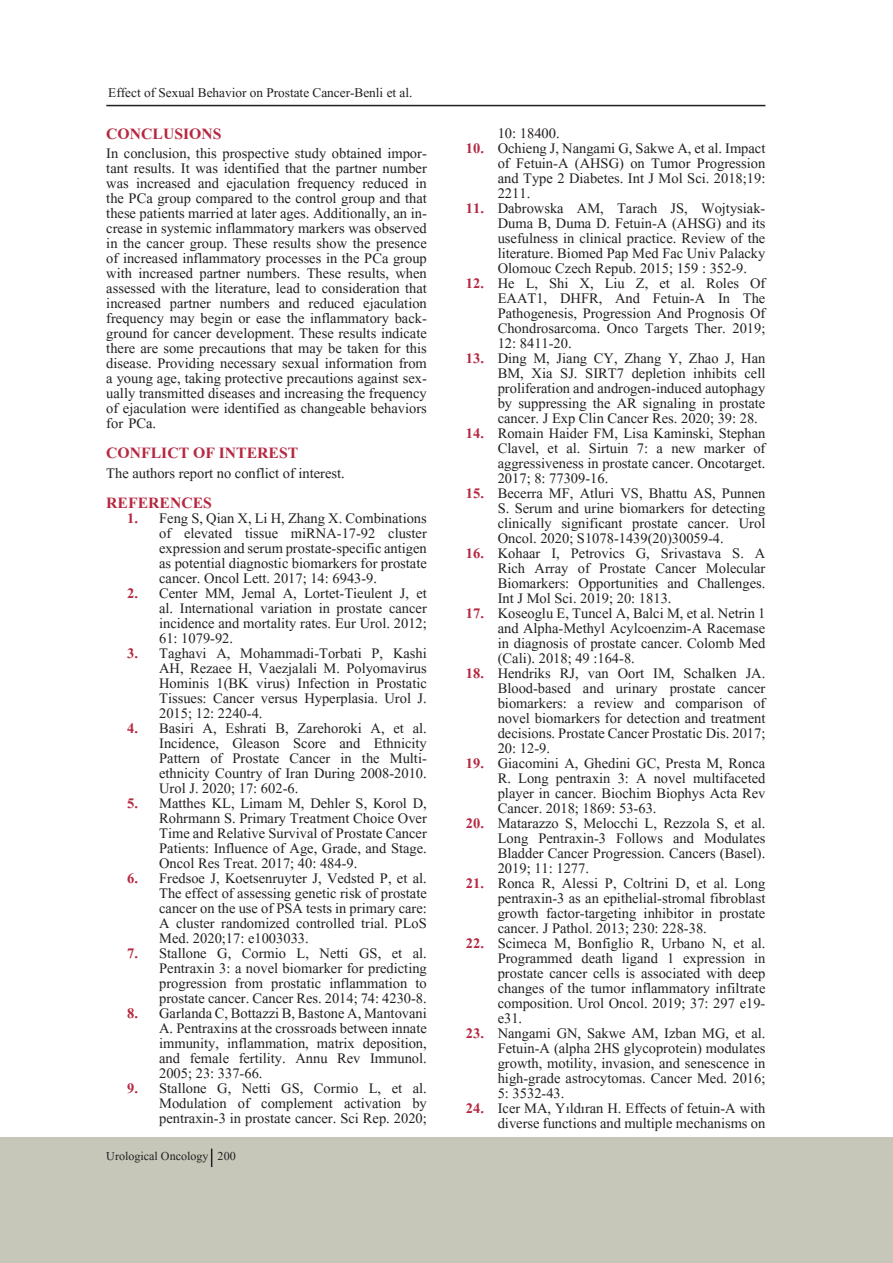
<style>
.page{position:relative;width:893px;height:1263px;background:#fff}
.page>*{position:absolute;margin:0;border:0;box-sizing:border-box;transform-origin:0 0}
.t1{font:700 19.5px "Aparajita";color:#b62841}
.t2{font:18px/15px "Aparajita";color:#231f20;text-align:justify}
.t3{font:16.5px "Aparajita";color:#231f20}
.t4{font:15px "Aparajita";color:#231f20}
.s1{font-weight:700;color:#b62841}
</style>
<div class="page">
<hr style="left:106px;top:105px;width:659px;height:1px;background:#231f20">
<div style="left:0;top:1137px;width:893px;height:126px;background:#c7c7b9"></div>
<svg style="left:211px;top:1148px;width:1px;height:19px"></svg>
<p class="t3" style="left:108px;top:84px;width:306px">Effect of Sexual Behavior on Prostate Cancer-Benli et al.</p>
<p class="t1" style="left:106px;top:125px;width:117px">CONCLUSIONS</p>
<p class="t2" style="left:106px;top:148px;width:322px">In conclusion, this prospective study obtained impor&shy;tant results. It was identified that the partner number was increased and ejaculation frequency reduced in the PCa group compared to the control group and that these patients married at later ages. Additionally, an in&shy;crease in systemic inflammatory markers was observed in the cancer group. These results show the presence of increased inflammatory processes in the PCa group with increased partner numbers. These results, when assessed with the literature, lead to consideration that increased partner numbers and reduced ejaculation frequency may begin or ease the inflammatory back&shy;ground for cancer development. These results indicate there are some precautions that may be taken for this disease. Providing necessary sexual information from a young age, taking protective precautions against sex&shy;ually transmitted diseases and increasing the frequency of ejaculation were identified as changeable behaviors for PCa.</p>
<p class="t1" style="left:106px;top:444px;width:193px">CONFLICT OF INTEREST</p>
<p class="t2" style="left:106px;top:467px;width:240px">The authors report no conflict of interest.</p>
<p class="t1" style="left:106px;top:494px;width:107px">REFERENCES</p>
<p class="t2" style="left:159px;top:512px;width:269px;text-indent:-32px"><span class="s1">1.</span> Feng S, Qian X, Li H, Zhang X. Combinations of elevated tissue miRNA-17-92 cluster expression and serum prostate-specific antigen as potential diagnostic biomarkers for prostate cancer. Oncol Lett. 2017; 14: 6943-9.</p>
<p class="t2" style="left:159px;top:587px;width:269px;text-indent:-32px"><span class="s1">2.</span> Center MM, Jemal A, Lortet-Tieulent J, et al. International variation in prostate cancer incidence and mortality rates. Eur Urol. 2012; 61: 1079-92.</p>
<p class="t2" style="left:159px;top:647px;width:269px;text-indent:-32px"><span class="s1">3.</span> Taghavi A, Mohammadi-Torbati P, Kashi AH, Rezaee H, Vaezjalali M. Polyomavirus Hominis 1(BK virus) Infection in Prostatic Tissues: Cancer versus Hyperplasia. Urol J.<br>2015; 12: 2240-4.</p>
<p class="t2" style="left:159px;top:722px;width:269px;text-indent:-32px"><span class="s1">4.</span> Basiri A, Eshrati B, Zarehoroki A, et al.<br>Incidence, Gleason Score and Ethnicity Pattern of Prostate Cancer in the Multi&shy;ethnicity Country of Iran During 2008-2010.<br>Urol J. 2020; 17: 602-6.</p>
<p class="t2" style="left:159px;top:797px;width:269px;text-indent:-32px"><span class="s1">5.</span> Matthes KL, Limam M, Dehler S, Korol D, Rohrmann S. Primary Treatment Choice Over Time and Relative Survival of Prostate Cancer Patients: Influence of Age, Grade, and Stage.<br>Oncol Res Treat. 2017; 40: 484-9.</p>
<p class="t2" style="left:159px;top:872px;width:269px;text-indent:-32px"><span class="s1">6.</span> Fredsoe J, Koetsenruyter J, Vedsted P, et al.<br>The effect of assessing genetic risk of prostate cancer on the use of PSA tests in primary care:<br>A cluster randomized controlled trial. PLoS Med. 2020;17: e1003033.</p>
<p class="t2" style="left:159px;top:947px;width:269px;text-indent:-32px"><span class="s1">7.</span> Stallone G, Cormio L, Netti GS, et al.<br>Pentraxin 3: a novel biomarker for predicting progression from prostatic inflammation to prostate cancer. Cancer Res. 2014; 74: 4230-8.</p>
<p class="t2" style="left:159px;top:1007px;width:269px;text-indent:-32px"><span class="s1">8.</span> Garlanda C, Bottazzi B, Bastone A, Mantovani A. Pentraxins at the crossroads between innate immunity, inflammation, matrix deposition, and female fertility. Annu Rev Immunol.<br>2005; 23: 337-66.</p>
<p class="t2" style="left:159px;top:1082px;width:269px;text-indent:-32px"><span class="s1">9.</span> Stallone G, Netti GS, Cormio L, et al.<br>Modulation of complement activation by pentraxin-3 in prostate cancer. Sci Rep. 2020;</p>
<p class="t4" style="left:106px;top:1148px;width:131px">Urological Oncology 200</p>
<p class="t2" style="left:498px;top:127px;width:63px">10: 18400.</p>
<p class="t2" style="left:498px;top:142px;width:269px;text-indent:-32px"><span class="s1">10.</span> Ochieng J, Nangami G, Sakwe A, et al. Impact of Fetuin-A (AHSG) on Tumor Progression and Type 2 Diabetes. Int J Mol Sci. 2018;19:<br>2211.</p>
<p class="t2" style="left:498px;top:202px;width:269px;text-indent:-32px"><span class="s1">11.</span> Dabrowska AM, Tarach JS, Wojtysiak-Duma B, Duma D. Fetuin-A (AHSG) and its usefulness in clinical practice. Review of the literature. Biomed Pap Med Fac Univ Palacky Olomouc Czech Repub. 2015; 159 : 352-9.</p>
<p class="t2" style="left:498px;top:277px;width:269px;text-indent:-32px"><span class="s1">12.</span> He L, Shi X, Liu Z, et al. Roles Of EAAT1, DHFR, And Fetuin-A In The Pathogenesis, Progression And Prognosis Of Chondrosarcoma. Onco Targets Ther. 2019; 12: 8411-20.</p>
<p class="t2" style="left:498px;top:352px;width:269px;text-indent:-32px"><span class="s1">13.</span> Ding M, Jiang CY, Zhang Y, Zhao J, Han BM, Xia SJ. SIRT7 depletion inhibits cell proliferation and androgen-induced autophagy by suppressing the AR signaling in prostate cancer. J Exp Clin Cancer Res. 2020; 39: 28.</p>
<p class="t2" style="left:498px;top:427px;width:269px;text-indent:-32px"><span class="s1">14.</span> Romain Haider FM, Lisa Kaminski, Stephan Clavel, et al. Sirtuin 7: a new marker of aggressiveness in prostate cancer. Oncotarget.<br>2017; 8: 77309-16.</p>
<p class="t2" style="left:498px;top:487px;width:269px;text-indent:-32px"><span class="s1">15.</span> Becerra MF, Atluri VS, Bhattu AS, Punnen S. Serum and urine biomarkers for detecting clinically significant prostate cancer. Urol Oncol. 2020; S1078-1439(20)30059-4.</p>
<p class="t2" style="left:498px;top:547px;width:269px;text-indent:-32px"><span class="s1">16.</span> Kohaar I, Petrovics G, Srivastava S. A Rich Array of Prostate Cancer Molecular Biomarkers: Opportunities and Challenges.<br>Int J Mol Sci. 2019; 20: 1813.</p>
<p class="t2" style="left:498px;top:607px;width:269px;text-indent:-32px"><span class="s1">17.</span> Koseoglu E, Tuncel A, Balci M, et al. Netrin 1 and Alpha-Methyl Acylcoenzim-A Racemase in diagnosis of prostate cancer. Colomb Med (Cali). 2018; 49 :164-8.</p>
<p class="t2" style="left:498px;top:667px;width:269px;text-indent:-32px"><span class="s1">18.</span> Hendriks RJ, van Oort IM, Schalken JA.<br>Blood-based and urinary prostate cancer biomarkers: a review and comparison of novel biomarkers for detection and treatment decisions. Prostate Cancer Prostatic Dis. 2017; 20: 12-9.</p>
<p class="t2" style="left:498px;top:757px;width:269px;text-indent:-32px"><span class="s1">19.</span> Giacomini A, Ghedini GC, Presta M, Ronca R. Long pentraxin 3: A novel multifaceted player in cancer. Biochim Biophys Acta Rev Cancer. 2018; 1869: 53-63.</p>
<p class="t2" style="left:498px;top:817px;width:269px;text-indent:-32px"><span class="s1">20.</span> Matarazzo S, Melocchi L, Rezzola S, et al.<br>Long Pentraxin-3 Follows and Modulates Bladder Cancer Progression. Cancers (Basel).<br>2019; 11: 1277.</p>
<p class="t2" style="left:498px;top:877px;width:269px;text-indent:-32px"><span class="s1">21.</span> Ronca R, Alessi P, Coltrini D, et al. Long pentraxin-3 as an epithelial-stromal fibroblast growth factor-targeting inhibitor in prostate cancer. J Pathol. 2013; 230: 228-38.</p>
<p class="t2" style="left:498px;top:937px;width:269px;text-indent:-32px"><span class="s1">22.</span> Scimeca M, Bonfiglio R, Urbano N, et al.<br>Programmed death ligand 1 expression in prostate cancer cells is associated with deep changes of the tumor inflammatory infiltrate composition. Urol Oncol. 2019; 37: 297 e19- e31.</p>
<p class="t2" style="left:498px;top:1027px;width:269px;text-indent:-32px"><span class="s1">23.</span> Nangami GN, Sakwe AM, Izban MG, et al.<br>Fetuin-A (alpha 2HS glycoprotein) modulates growth, motility, invasion, and senescence in high-grade astrocytomas. Cancer Med. 2016; 5: 3532-43.</p>
<p class="t2" style="left:466px;top:1102px;width:301px;text-align:right"><span class="s1">24.</span> Icer MA, Yıldıran H. Effects of fetuin-A with diverse functions and multiple mechanisms on</p>
</div>
